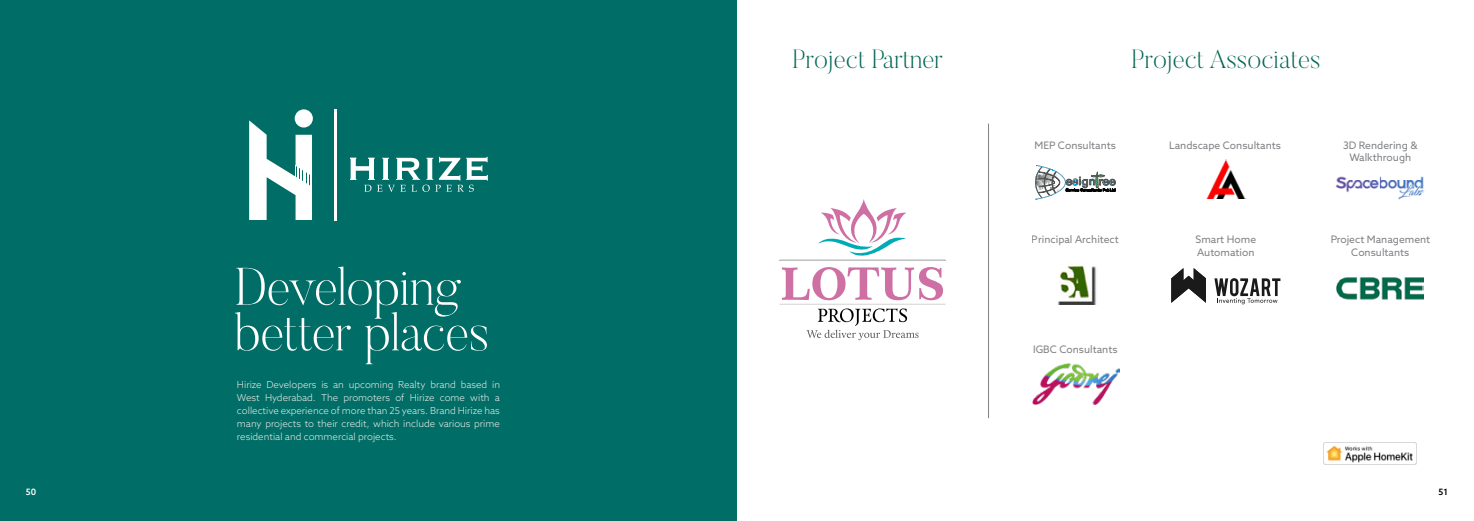
<style>
.page{position:relative;width:1474px;height:521px;background:#fff}
.page>*{position:absolute;margin:0;border:0;box-sizing:border-box;transform-origin:0 0}
.t1{font:200 52.5px/45.5px "Butler";letter-spacing:-.02em;color:#fff}
.t2{font:200 26.25px "Butler";color:#006554}
.t3{font:10.33px/12.6px "Azo Sans";color:#808285;text-align:center}
.t4{font:300 9.62px/13.1px "Azo Sans";color:#efecea;text-align:justify}
.t5{font:500 8.75px "Azo Sans";color:#000}
.t6{font:500 8.75px "Azo Sans";color:#fff}
</style>
<div class="page">
<div style="left:0;top:0;width:737px;height:521px;background:#006e66"></div>
<img style="left:1323px;top:442px;width:93px;height:23px">
<svg style="left:1035px;top:165px;width:80px;height:35px"></svg>
<img style="left:1207px;top:159px;width:38px;height:39px">
<img style="left:1057px;top:262px;width:39px;height:42px">
<img style="left:1336px;top:277px;width:87px;height:23px">
<hr style="left:334px;top:109px;width:3px;height:111px;background:#fff">
<div style="left:295px;top:109px;width:18px;height:19px;background:#fff;border-radius:50%"></div>
<svg style="left:249px;top:120px;width:63px;height:100px"></svg>
<svg style="left:350px;top:157px;width:138px;height:35px"></svg>
<svg style="left:1214px;top:278px;width:66px;height:26px"></svg>
<svg style="left:1171px;top:268px;width:34px;height:35px"></svg>
<img style="left:1032px;top:363px;width:87px;height:42px">
<hr style="left:988px;top:124px;width:1px;height:294px;background:#808285">
<img style="left:1335px;top:176px;width:89px;height:24px">
<hr style="left:779px;top:304px;width:166px;height:1px;background:#d1d3d4">
<hr style="left:779px;top:260px;width:166px;height:1px;background:#d1d3d4">
<svg style="left:818px;top:199px;width:88px;height:57px"></svg>
<svg style="left:782px;top:267px;width:161px;height:33px"></svg>
<svg style="left:806px;top:308px;width:112px;height:32px"></svg>
<p class="t6" style="left:26px;top:486px;width:12px">50</p>
<h1 class="t1" style="left:234px;top:263px;width:257px">Developing better places</h1>
<p class="t4" style="left:237px;top:378px;width:264px">Hirize Developers is an upcoming Realty brand based in West Hyderabad. The promoters of Hirize come with a collective experience of more than 25 years. Brand Hirize has many projects to their credit, which include various prime residential and commercial projects.</p>
<h2 class="t2" style="left:792px;top:42px;width:152px">Project Partner</h2>
<h2 class="t2" style="left:1131px;top:42px;width:191px">Project Associates</h2>
<p class="t3" style="left:1034px;top:139px;width:83px">MEP Consultants</p>
<p class="t3" style="left:1169px;top:139px;width:113px">Landscape Consultants</p>
<p class="t3" style="left:1342px;top:139px;width:76px">3D Rendering &amp;<br>Walkthrough</p>
<p class="t3" style="left:1031px;top:233px;width:89px">Principal Architect</p>
<p class="t3" style="left:1033px;top:343px;width:86px">IGBC Consultants</p>
<p class="t3" style="left:1195px;top:233px;width:62px;text-align:left">Smart Home<br>Automation</p>
<p class="t3" style="left:1330px;top:233px;width:101px">Project Management<br>Consultants</p>
<p class="t5" style="left:1438px;top:486px;width:11px">51</p>
</div>
